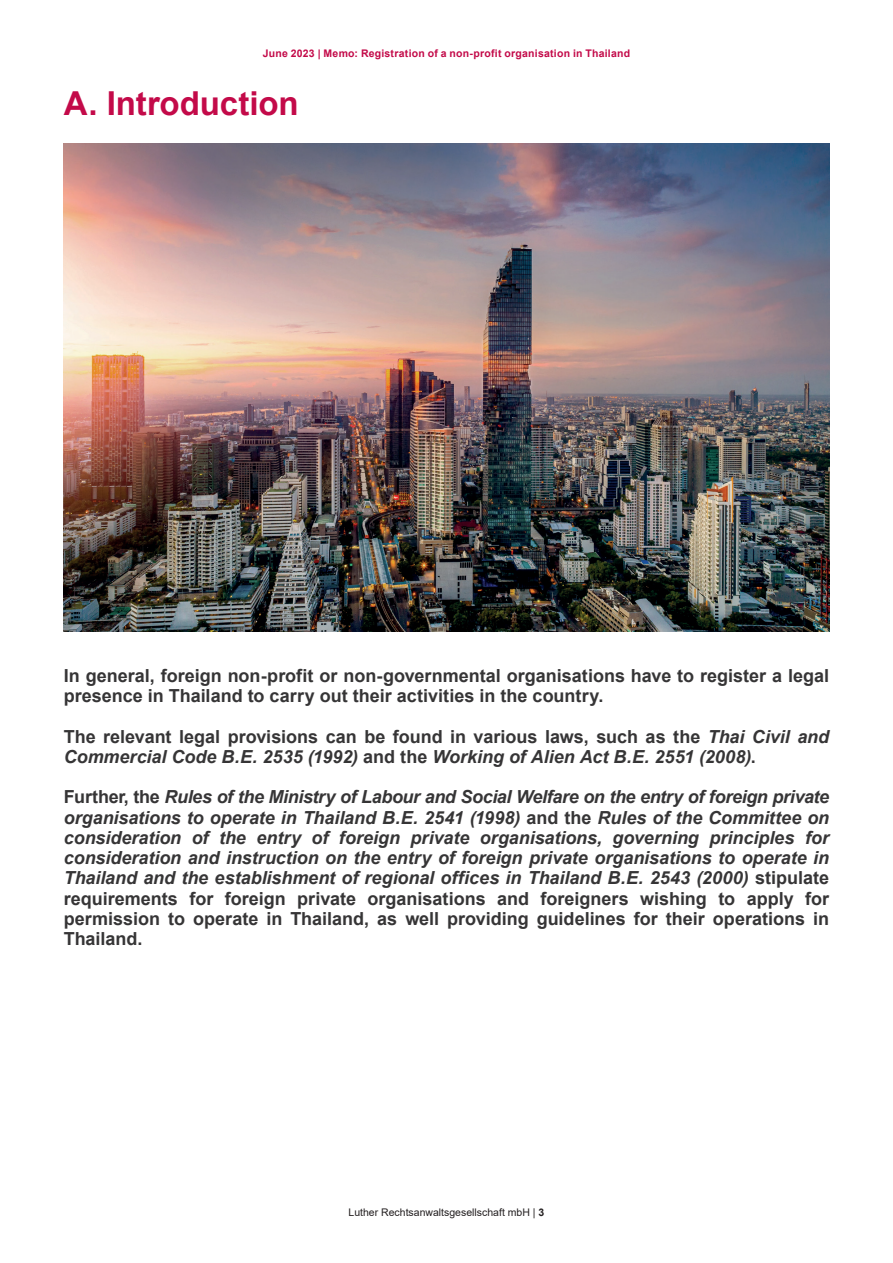
<style>
.page{position:relative;width:893px;height:1263px;background:#fff}
.page>*{position:absolute;margin:0;border:0;box-sizing:border-box;transform-origin:0 0}
.t1{font:700 33px "Arial";letter-spacing:-.005em;color:#c30a49}
.t2{font:italic 700 18px/20.2px "Arial";letter-spacing:-.005em;color:#363536}
.t3{font:700 18px/20.2px "Arial";color:#363536}
.t4{font:700 10.5px "Arial";letter-spacing:.02em;color:#c30a49}
.t5{font:10.5px "Arial";color:#231f20}
.s1{font-style:normal}
.s2{font-weight:700}
</style>
<div class="page">
<img style="left:63px;top:143px;width:766px;height:488px">
<p class="t4" style="left:263px;top:46px;width:369px">June 2023 | Memo: Registration of a non-profit organisation in Thailand</p>
<h1 class="t1" style="left:64px;top:81px;width:237px">A. Introduction</h1>
<p class="t3" style="left:64px;top:666px;width:767px">In general, foreign non-profit or non-governmental organisations have to register a legal presence in Thailand to carry out their activities in the country.</p>
<p class="t2" style="left:64px;top:727px;width:767px"><span class="s1">The relevant legal provisions can be found in various laws, such as the</span> Thai Civil and<br>Commercial Code B.E. 2535 (1992) <span class="s1">and the</span> Working of Alien Act B.E. 2551 (2008)<span class="s1">.</span></p>
<p class="t2" style="left:64px;top:787px;width:767px;text-align:justify"><span class="s1">Further, the</span> Rules of the Ministry of Labour and Social Welfare on the entry of foreign private organisations to operate in Thailand B.E. 2541 (1998) <span class="s1">and the</span> Rules of the Committee on consideration of the entry of foreign private organisations, governing principles for consideration and instruction on the entry of foreign private organisations to operate in Thailand and the establishment of regional offices in Thailand B.E. 2543 (2000) <span class="s1">stipulate requirements for foreign private organisations and foreigners wishing to apply for permission to operate in Thailand, as well providing guidelines for their operations in Thailand.</span></p>
<p class="t5" style="left:348px;top:1205px;width:197px">Luther Rechtsanwaltsgesellschaft mbH | <span class="s2">3</span></p>
</div>
